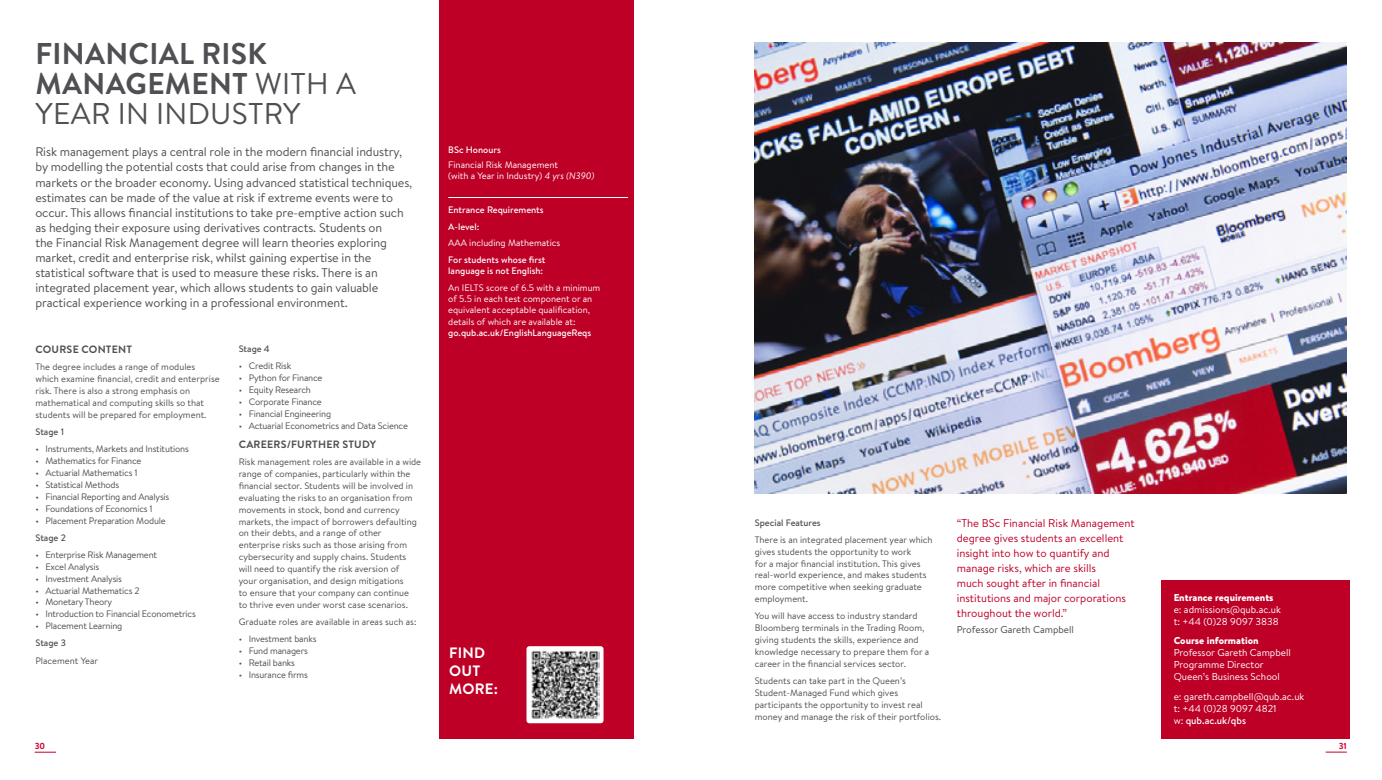
<style>
.page{position:relative;width:1382px;height:780px;background:#fff}
.page>*{position:absolute;margin:0;border:0;box-sizing:border-box;transform-origin:0 0}
.School_Name{font:700 30px/30px "Brandon Text";letter-spacing:.01em;color:#4f5054}
.t1{font:700 15px/18px "Brandon Text";letter-spacing:.02em;color:#fff}
.School_Intro{font:12.5px/15px "Brandon Text";letter-spacing:-.01em;color:#4f5054}
.t2{font:11.25px/15px "Brandon Text";color:#be0027}
.Subhead{font:700 10.62px "Brandon Text";letter-spacing:.02em;color:#4f5054}
.DB_Contact_1{font:10px/12px "Brandon Text";color:#fff}
.DB_Contact_2{font:10px/12px "Brandon Text";color:#fff}
.Quote-Name_1{font:10px "Brandon Text";color:#484848}
.Bodytext1{font:9.38px/11.9px "Brandon Text";color:#4f5054}
.Bodytext1-2{font:9.38px "Brandon Text";letter-spacing:-.02em;color:#4f5054}
.DB_Ent_Reqs_Body{font:9.38px/11.2px "Brandon Text";color:#fff}
.DB_Degrees_title{font:500 9.38px/11.2px "Brandon Text";color:#fff}
.DB_Degrees_List{font:9.38px/11.2px "Brandon Text";color:#fff}
.Minorhead{font:500 9.38px "Brandon Text";color:#4f5054}
.DB_ERs_indent_1_5mm{font:9.38px "Brandon Text";color:#fff}
.t3{font:700 8.75px "Brandon Text";color:#c7002d}
.s1{font-weight:400}
.s2{font-style:italic}
.s3{font-weight:500}
.s4{font-weight:900}
</style>
<div class="page">
<div style="left:439px;top:0;width:195px;height:738px;background:#be0027"></div>
<hr style="left:448px;top:197px;width:180px;height:1px;background:#fff">
<div style="left:1161px;top:580px;width:189px;height:158px;background:#be0027"></div>
<img style="left:755px;top:43px;width:591px;height:450px">
<div style="left:526px;top:646px;width:77px;height:77px;background:#fff;border-radius:3px"></div>
<img style="left:531px;top:650px;width:69px;height:69px">
<svg style="left:35px;top:751px;width:21px;height:1px"></svg>
<svg style="left:1326px;top:751px;width:21px;height:1px"></svg>
<p class="School_Name" style="left:36px;top:38px;width:322px">FINANCIAL RISK<br>MANAGEMENT <span class="s1">WITH A<br>YEAR IN INDUSTRY</span></p>
<p class="School_Intro" style="left:35px;top:144px;width:378px">Risk management plays a central role in the modern financial industry, by modelling the potential costs that could arise from changes in the markets or the broader economy. Using advanced statistical techniques, estimates can be made of the value at risk if extreme events were to occur. This allows financial institutions to take pre-emptive action such as hedging their exposure using derivatives contracts. Students on<br>the Financial Risk Management degree will learn theories exploring market, credit and enterprise risk, whilst gaining expertise in the statistical software that is used to measure these risks. There is an integrated placement year, which allows students to gain valuable practical experience working in a professional environment.</p>
<p class="Subhead" style="left:36px;top:342px;width:98px">COURSE CONTENT</p>
<p class="Bodytext1" style="left:35px;top:361px;width:186px">The degree includes a range of modules which examine financial, credit and enterprise risk. There is also a strong emphasis on mathematical and computing skills so that students will be prepared for employment.</p>
<p class="Minorhead" style="left:35px;top:425px;width:30px">Stage 1</p>
<p class="Bodytext1-2" style="left:35px;top:442px;width:155px">• Instruments, Markets and Institutions</p>
<p class="Bodytext1-2" style="left:35px;top:454px;width:108px">• Mathematics for Finance</p>
<p class="Bodytext1-2" style="left:35px;top:466px;width:104px">• Actuarial Mathematics 1</p>
<p class="Bodytext1-2" style="left:35px;top:478px;width:85px">• Statistical Methods</p>
<p class="Bodytext1-2" style="left:35px;top:490px;width:135px">• Financial Reporting and Analysis</p>
<p class="Bodytext1-2" style="left:35px;top:502px;width:119px">• Foundations of Economics 1</p>
<p class="Bodytext1-2" style="left:35px;top:514px;width:132px">• Placement Preparation Module</p>
<p class="Minorhead" style="left:35px;top:531px;width:32px">Stage 2</p>
<p class="Bodytext1-2" style="left:35px;top:548px;width:123px">• Enterprise Risk Management</p>
<p class="Bodytext1-2" style="left:35px;top:560px;width:65px">• Excel Analysis</p>
<p class="Bodytext1-2" style="left:35px;top:572px;width:88px">• Investment Analysis</p>
<p class="Bodytext1-2" style="left:35px;top:584px;width:106px">• Actuarial Mathematics 2</p>
<p class="Bodytext1-2" style="left:35px;top:595px;width:78px">• Monetary Theory</p>
<p class="Bodytext1-2" style="left:35px;top:607px;width:162px">• Introduction to Financial Econometrics</p>
<p class="Bodytext1-2" style="left:35px;top:619px;width:88px">• Placement Learning</p>
<p class="Minorhead" style="left:35px;top:636px;width:32px">Stage 3</p>
<p class="Bodytext1" style="left:35px;top:654px;width:64px">Placement Year</p>
<p class="Minorhead" style="left:239px;top:342px;width:33px">Stage 4</p>
<p class="Bodytext1-2" style="left:239px;top:360px;width:54px">• Credit Risk</p>
<p class="Bodytext1-2" style="left:239px;top:371px;width:85px">• Python for Finance</p>
<p class="Bodytext1-2" style="left:239px;top:383px;width:74px">• Equity Research</p>
<p class="Bodytext1-2" style="left:239px;top:395px;width:84px">• Corporate Finance</p>
<p class="Bodytext1-2" style="left:239px;top:407px;width:94px">• Financial Engineering</p>
<p class="Bodytext1-2" style="left:239px;top:419px;width:171px">• Actuarial Econometrics and Data Science</p>
<p class="Subhead" style="left:239px;top:437px;width:139px">CAREERS/FURTHER STUDY</p>
<p class="Bodytext1" style="left:239px;top:455px;width:184px">Risk management roles are available in a wide range of companies, particularly within the financial sector. Students will be involved in evaluating the risks to an organisation from movements in stock, bond and currency markets, the impact of borrowers defaulting on their debts, and a range of other enterprise risks such as those arising from cybersecurity and supply chains. Students will need to quantify the risk aversion of<br>your organisation, and design mitigations<br>to ensure that your company can continue<br>to thrive even under worst case scenarios.</p>
<p class="Bodytext1" style="left:239px;top:615px;width:179px">Graduate roles are available in areas such as:</p>
<p class="Bodytext1-2" style="left:239px;top:632px;width:79px">• Investment banks</p>
<p class="Bodytext1-2" style="left:239px;top:644px;width:71px">• Fund managers</p>
<p class="Bodytext1-2" style="left:239px;top:656px;width:58px">• Retail banks</p>
<p class="Bodytext1-2" style="left:239px;top:668px;width:71px">• Insurance firms</p>
<p class="DB_Degrees_title" style="left:448px;top:144px;width:54px">BSc Honours</p>
<p class="DB_Degrees_List" style="left:448px;top:159px;width:148px">Financial Risk Management<br>(with a Year in Industry) <span class="s2">4 yrs (N390)</span></p>
<p class="DB_Degrees_title" style="left:448px;top:204px;width:97px">Entrance Requirements</p>
<p class="DB_Degrees_title" style="left:448px;top:221px;width:32px">A-level:</p>
<p class="DB_ERs_indent_1_5mm" style="left:448px;top:237px;width:114px">AAA including Mathematics</p>
<p class="DB_Degrees_title" style="left:448px;top:254px;width:99px">For students whose first language is not English:</p>
<p class="DB_Ent_Reqs_Body" style="left:448px;top:282px;width:154px">An IELTS score of 6.5 with a minimum of 5.5 in each test component or an equivalent acceptable qualification, details of which are available at: <span class="s3">go.qub.ac.uk/EnglishLanguageReqs</span></p>
<p class="t1" style="left:449px;top:643px;width:51px">FIND<br>OUT<br>MORE:</p>
<p class="Minorhead" style="left:755px;top:516px;width:67px">Special Features</p>
<p class="Bodytext1" style="left:755px;top:533px;width:179px">There is an integrated placement year which gives students the opportunity to work<br>for a major financial institution. This gives real-world experience, and makes students more competitive when seeking graduate employment.</p>
<p class="Bodytext1" style="left:755px;top:610px;width:176px">You will have access to industry standard Bloomberg terminals in the Trading Room, giving students the skills, experience and knowledge necessary to prepare them for a career in the financial services sector.</p>
<p class="Bodytext1" style="left:755px;top:674px;width:188px">Students can take part in the Queen’s Student-Managed Fund which gives participants the opportunity to invest real money and manage the risk of their portfolios.</p>
<p class="t2" style="left:957px;top:515px;width:179px">“The BSc Financial Risk Management degree gives students an excellent insight into how to quantify and manage risks, which are skills<br>much sought after in financial institutions and major corporations throughout the world.”</p>
<p class="Quote-Name_1" style="left:957px;top:622px;width:119px">Professor Gareth Campbell</p>
<p class="DB_Contact_1" style="left:1174px;top:591px;width:109px"><span class="s4">Entrance requirements </span>e: admissions@qub.ac.uk t: +44 (0)28 9097 3838</p>
<p class="DB_Contact_1" style="left:1174px;top:634px;width:119px"><span class="s4">Course information<br></span>Professor Gareth Campbell<br>Programme Director<br>Queen’s Business School</p>
<p class="DB_Contact_2" style="left:1174px;top:689px;width:132px">e: gareth.campbell@qub.ac.uk t: +44 (0)28 9097 4821<br>w: <span class="s3">qub.ac.uk/qbs</span></p>
<p class="t3" style="left:35px;top:739px;width:12px">30</p>
<p class="t3" style="left:1339px;top:739px;width:10px">31</p>
</div>
